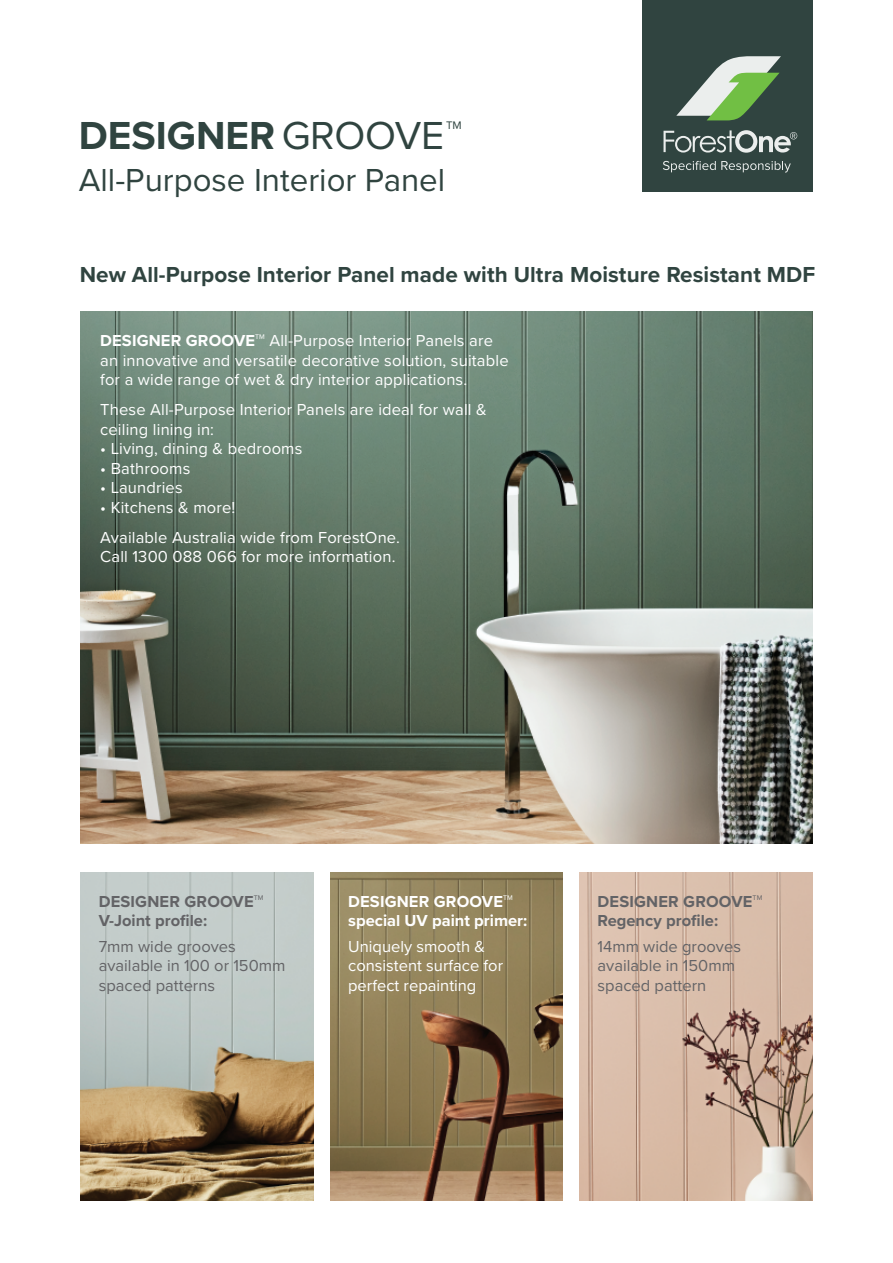
<style>
.page{position:relative;width:893px;height:1263px;background:#fff}
.page>*{position:absolute;margin:0;border:0;box-sizing:border-box;transform-origin:0 0}
.t1{font:700 40.5px "Proxima Nova";color:#304440}
.t2{font:33px "Proxima Nova";color:#304440}
.t3{font:700 22.5px "Proxima Nova";letter-spacing:.005em;color:#304440}
.t4{font:16.5px/19.5px "Proxima Nova";letter-spacing:.01em;color:#fff}
.t5{font:16.5px/19.5px "Proxima Nova";color:#636366}
.t6{font:700 16.5px "Proxima Nova";letter-spacing:.01em;color:#636366}
.t7{font:700 16.5px "Proxima Nova";letter-spacing:.01em;color:#fff}
.t8{font:11.4px "Proxima Nova";color:#304440}
.t9{font:7.05px "Proxima Nova";color:#fff}
.t10{font:7.05px "Proxima Nova";color:#636366}
.s1{font-weight:400}
</style>
<div class="page">
<img style="left:81px;top:311px;width:731px;height:532px">
<img style="left:580px;top:873px;width:232px;height:327px">
<img style="left:330px;top:873px;width:233px;height:327px">
<img style="left:81px;top:873px;width:232px;height:327px">
<div style="left:642px;top:0;width:170px;height:191px;background:#304440"></div>
<svg style="left:663px;top:161px;width:128px;height:12px"></svg>
<svg style="left:663px;top:130px;width:134px;height:23px"></svg>
<svg style="left:676px;top:56px;width:105px;height:64px"></svg>
<h1 class="t1" style="left:79px;top:106px;width:367px">DESIGNER <span class="s1">GROOVE</span></h1>
<p class="t8" style="left:446px;top:117px;width:17px">TM</p>
<h2 class="t2" style="left:79px;top:156px;width:368px">All-Purpose Interior Panel</h2>
<h3 class="t3" style="left:80px;top:257px;width:737px">New All-Purpose Interior Panel made with Ultra Moisture Resistant MDF</h3>
<p class="t7" style="left:100px;top:328px;width:156px">DESIGNER GROOVE</p>
<p class="t9" style="left:255px;top:331px;width:11px">TM</p>
<p class="t4" style="left:100px;top:330px;width:410px;text-indent:169px">All-Purpose Interior Panels are an innovative and versatile decorative solution, suitable for a wide range of wet &amp; dry interior applications.</p>
<p class="t4" style="left:100px;top:399px;width:388px">These All-Purpose Interior Panels are ideal for wall &amp; ceiling lining in:</p>
<p class="t4" style="left:100px;top:438px;width:204px">• Living, dining &amp; bedrooms</p>
<p class="t4" style="left:100px;top:458px;width:92px">• Bathrooms</p>
<p class="t4" style="left:100px;top:477px;width:84px">• Laundries</p>
<p class="t4" style="left:100px;top:491px;width:301px;line-height:30px">• Kitchens &amp; more!<br>Available Australia wide from ForestOne.</p>
<p class="t4" style="left:100px;top:546px;width:297px">Call 1300 088 066 for more information.</p>
<p class="t6" style="left:99px;top:889px;width:156px">DESIGNER GROOVE</p>
<p class="t10" style="left:254px;top:892px;width:11px">TM</p>
<p class="t6" style="left:99px;top:908px;width:110px">V-Joint profile:</p>
<p class="t5" style="left:99px;top:936px;width:188px">7mm wide grooves available in 100 or 150mm spaced patterns</p>
<p class="t7" style="left:348px;top:889px;width:156px">DESIGNER GROOVE</p>
<p class="t9" style="left:503px;top:892px;width:11px">TM</p>
<p class="t7" style="left:348px;top:908px;width:181px">special UV paint primer:</p>
<p class="t4" style="left:348px;top:936px;width:156px">Uniquely smooth &amp; consistent surface for perfect repainting</p>
<p class="t6" style="left:598px;top:889px;width:156px">DESIGNER GROOVE</p>
<p class="t10" style="left:753px;top:892px;width:11px">TM</p>
<p class="t6" style="left:598px;top:908px;width:122px">Regency profile:</p>
<p class="t5" style="left:598px;top:936px;width:145px">14mm wide grooves available in 150mm spaced pattern</p>
</div>
